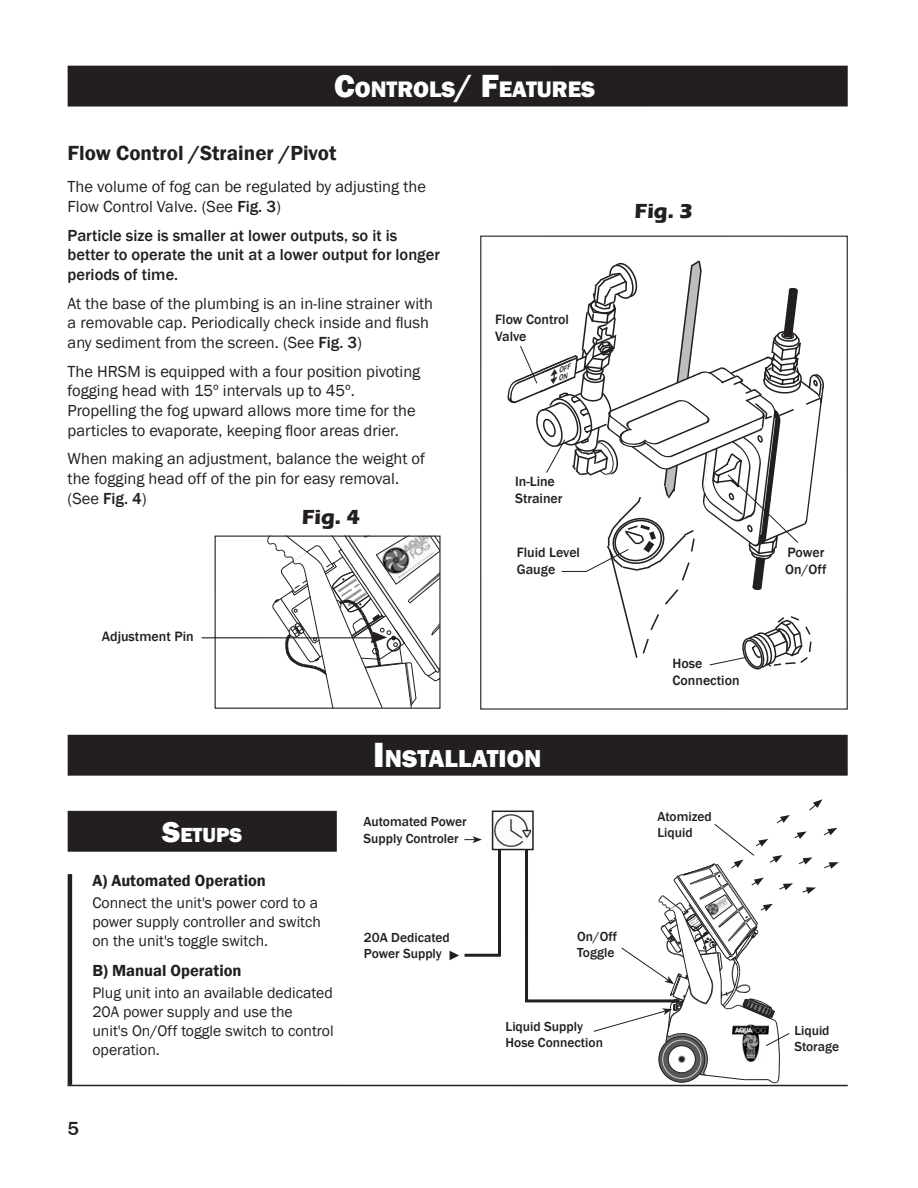
<style>
.page{position:relative;width:918px;height:1188px;background:#fff}
.page>*{position:absolute;margin:0;border:0;box-sizing:border-box;transform-origin:0 0}
.t1{font:800 25.2px "Franklin Gothic";color:#fff}
.t2{font:800 23.1px "Franklin Gothic";color:#fff}
.t3{font:600 21px "Franklin Gothic";color:#231f20}
.t4{font:700 21px "Eras ITC";color:#231f20}
.t5{font:800 21px "Franklin Gothic";color:#fff}
.t6{font:500 19.5px "Franklin Gothic";color:#231f20}
.t7{font:16.5px/19.8px "Franklin Gothic";color:#231f20}
.t8{font:500 16.5px/19.8px "Franklin Gothic";color:#231f20}
.t9{font:600 16.5px "Franklin Gothic";color:#231f20}
.t10{font:italic 500 16.5px "Franklin Gothic";color:#231f20;scale:1.29 1}
.t11{font:15.75px/18.9px "Franklin Gothic";color:#231f20}
.t12{font:500 13.95px/16.6px "Franklin Gothic";color:#231f20}
.t13{font:500 13.5px/16.2px "Franklin Gothic";color:#231f20}
.t14{font:italic 500 7.5px "Franklin Gothic";color:#231f20}
.t15{font:italic 500 6.3px "Franklin Gothic";color:#231f20;scale:1.29 1}
.s1{font-size:33px}
.s2{font-weight:500}
.s3{font-weight:400}
.s4{font-size:30px}
.s5{font-size:36px}
</style>
<div class="page">
<hr style="left:202px;top:637px;width:176px;height:1px;background:#231f20">
<div style="left:68px;top:66px;width:780px;height:41px;background:#231f20"></div>
<div style="left:68px;top:735px;width:780px;height:41px;background:#231f20"></div>
<hr style="left:68px;top:874px;width:4px;height:211px;background:#231f20">
<div style="left:68px;top:811px;width:269px;height:41px;background:#231f20"></div>
<img style="left:494px;top:813px;width:37px;height:34px">
<hr style="left:67px;top:1085px;width:781px;height:1px;background:#231f20">
<div style="left:492px;top:811px;width:42px;height:39px;border:1px solid #231f20"></div>
<hr style="left:525px;top:849px;width:3px;height:153px;background:#231f20">
<hr style="left:525px;top:999px;width:154px;height:3px;background:#231f20">
<hr style="left:498px;top:850px;width:3px;height:106px;background:#231f20">
<hr style="left:465px;top:954px;width:36px;height:3px;background:#231f20">
<svg style="left:464px;top:836px;width:18px;height:7px"></svg>
<svg style="left:593px;top:799px;width:246px;height:284px"></svg>
<svg style="left:267px;top:253px;width:561px;height:456px"></svg>
<p class="t2" style="left:334px;top:74px;width:263px"><span class="s1">C</span>ONTROLS<span class="s1">/ F</span>EATURES</p>
<p class="t3" style="left:68px;top:140px;width:270px">Flow Control /Strainer /Pivot</p>
<p class="t7" style="left:68px;top:177px;width:360px">The volume of fog can be regulated by adjusting the<br>Flow Control Valve. (See <span class="s2">Fig. 3</span>)</p>
<p class="t8" style="left:68px;top:225px;width:374px">Particle size is smaller at lower outputs, so it is better to operate the unit at a lower output for longer periods of time.</p>
<p class="t7" style="left:68px;top:293px;width:367px">At the base of the plumbing is an in-line strainer with a removable cap. Periodically check inside and flush any sediment from the screen. (See <span class="s2">Fig. 3</span>)</p>
<p class="t7" style="left:68px;top:362px;width:354px">The HRSM is equipped with a four position pivoting fogging head with 15º intervals up to 45º.<br>Propelling the fog upward allows more time for the particles to evaporate, keeping floor areas drier.</p>
<p class="t7" style="left:68px;top:449px;width:359px">When making an adjustment, balance the weight of the fogging head off of the pin for easy removal. (See <span class="s2">Fig. 4</span>)</p>
<p class="t4" style="left:302px;top:505px;width:60px">Fig. 4</p>
<p class="t12" style="left:102px;top:629px;width:93px">Adjustment Pin</p>
<p class="t10" style="left:368px;top:627px;width:21px">►</p>
<p class="t12" style="left:495px;top:312px;width:75px">Flow Control<br>Valve</p>
<p class="t14" style="left:546px;top:371px;width:25px;rotate:-23deg"><span class="s3">▲</span>OFF</p>
<p class="t12" style="left:515px;top:474px;width:49px">In-Line<br>Strainer</p>
<p class="t12" style="left:517px;top:545px;width:65px">Fluid Level<br>Gauge</p>
<p class="t5" style="left:162px;top:821px;width:82px"><span class="s4">S</span>ETUPS</p>
<p class="t1" style="left:373px;top:742px;width:170px"><span class="s5">I</span>NSTALLATION</p>
<p class="t13" style="left:363px;top:814px;width:105px">Automated Power<br>Supply Controler</p>
<p class="t4" style="left:635px;top:199px;width:60px">Fig. 3</p>
<p class="t12" style="left:672px;top:655px;width:69px">Hose<br>Connection</p>
<p class="t12" style="left:785px;top:544px;width:43px">Power<br>On/Off</p>
<p class="t13" style="left:657px;top:808px;width:56px">Atomized<br>Liquid</p>
<p class="t9" style="left:92px;top:870px;width:175px">A) Automated Operation</p>
<p class="t11" style="left:92px;top:893px;width:230px">Connect the unit's power cord to a power supply controller and switch on the unit's toggle switch.</p>
<p class="t9" style="left:92px;top:960px;width:151px">B) Manual Operation</p>
<p class="t11" style="left:92px;top:984px;width:243px">Plug unit into an available dedicated<br>20A power supply and use the<br>unit's On/Off toggle switch to control operation.</p>
<p class="t6" style="left:67px;top:1116px;width:13px">5</p>
<p class="t13" style="left:364px;top:930px;width:87px">20A Dedicated<br>Power Supply</p>
<p class="t13" style="left:448px;top:947px;width:15px">►</p>
<p class="t13" style="left:577px;top:928px;width:41px">On/Off<br>Toggle</p>
<p class="t15" style="left:703px;top:938px;width:9px">►</p>
<p class="t13" style="left:506px;top:1019px;width:99px">Liquid Supply<br>Hose Connection</p>
<p class="t13" style="left:794px;top:1022px;width:46px">Liquid<br>Storage</p>
</div>
